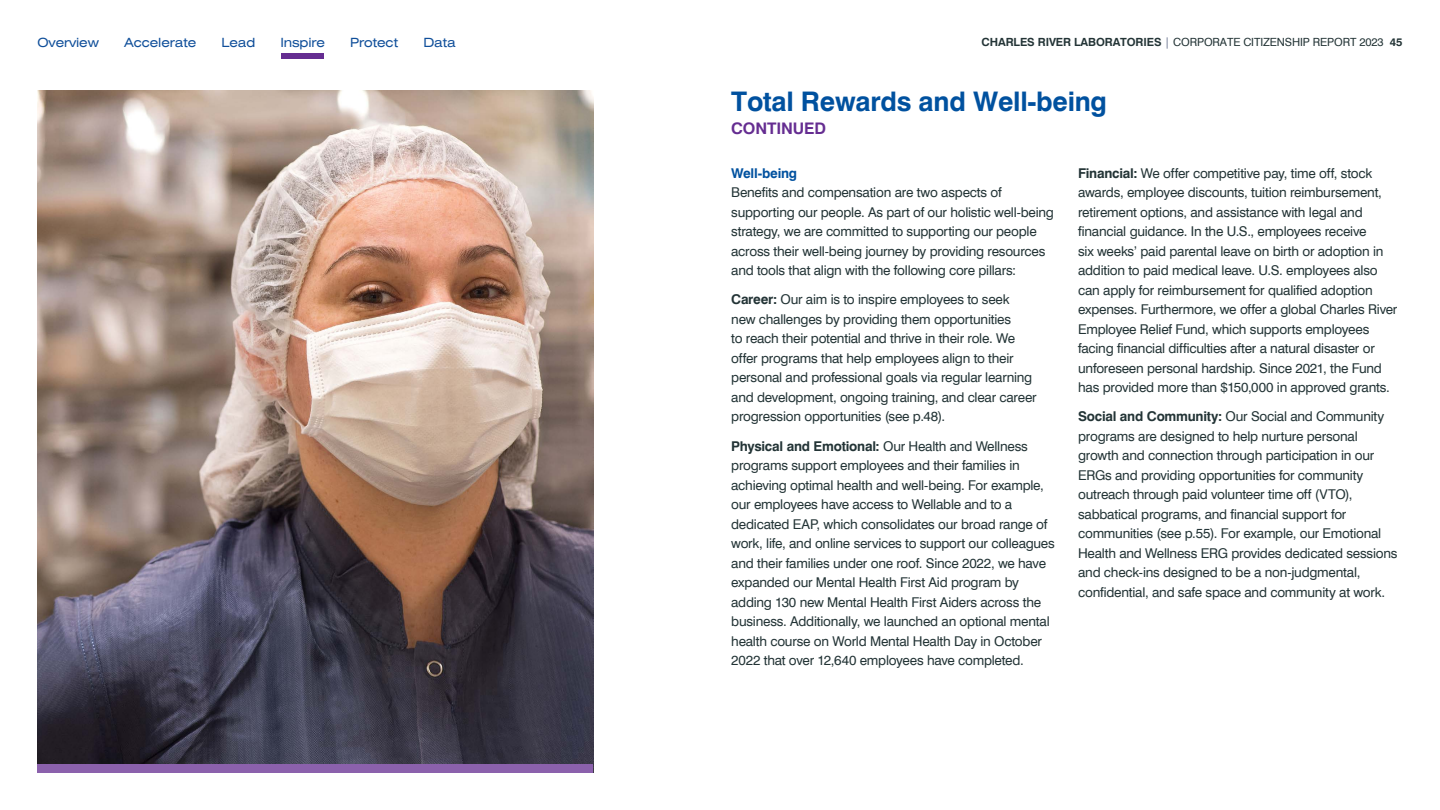
<style>
.page{position:relative;width:1440px;height:810px;background:#fff}
.page>*{position:absolute;margin:0;border:0;box-sizing:border-box;transform-origin:0 0}
.t1{font:700 27px "Swiss 721 BT";letter-spacing:-.01em;color:#00519f}
.t2{font:700 15.98px "Swiss 721 BT";letter-spacing:-.01em;color:#652d91}
.t3{font:13.5px/19.5px "Swiss 721 BT";letter-spacing:-.015em;color:#233436}
.t4{font:700 13.5px "Swiss 721 BT";letter-spacing:-.02em;color:#00519f}
.t5{font:expanded 12.75px "Swiss 721 BT";letter-spacing:-.01em;color:#104f9a}
.t6{font:11.25px "Swiss 721 BT";letter-spacing:-.01em;color:#233436}
.t7{font:700 11.25px "Swiss 721 BT";color:#233436}
.s1{font-weight:700}
.s2{font-weight:300;color:#192651}
</style>
<div class="page">
<img style="left:37px;top:90px;width:556px;height:682px">
<div style="left:38px;top:764px;width:555px;height:8px;background:#8b61ac"></div>
<div style="left:281px;top:53px;width:43px;height:5px;background:#652d91"></div>
<p class="t5" style="left:38px;top:35px;width:63px">Overview</p>
<p class="t5" style="left:124px;top:35px;width:74px">Accelerate</p>
<p class="t5" style="left:221px;top:35px;width:35px">Lead</p>
<p class="t5" style="left:280px;top:35px;width:46px">Inspire</p>
<p class="t5" style="left:350px;top:35px;width:50px">Protect</p>
<p class="t5" style="left:423px;top:35px;width:34px">Data</p>
<p class="t6" style="left:982px;top:35px;width:404px"><span class="s1">CHARLES RIVER LABORATORIES</span> <span class="s2">|</span> CORPORATE CITIZENSHIP REPORT 2023</p>
<p class="t7" style="left:1390px;top:35px;width:14px">45</p>
<h1 class="t1" style="left:731px;top:85px;width:377px">Total Rewards and Well-being</h1>
<p class="t2" style="left:731px;top:118px;width:96px">CONTINUED</p>
<p class="t4" style="left:731px;top:165px;width:67px">Well-being</p>
<p class="t3" style="left:731px;top:183px;width:324px">Benefits and compensation are two aspects of supporting our people. As part of our holistic well-being strategy, we are committed to supporting our people across their well-being journey by providing resources and tools that align with the following core pillars:</p>
<p class="t3" style="left:731px;top:290px;width:307px"><span class="s1">Career:</span> Our aim is to inspire employees to seek new challenges by providing them opportunities<br>to reach their potential and thrive in their role. We offer programs that help employees align to their personal and professional goals via regular learning and development, ongoing training, and clear career progression opportunities (see p.48).</p>
<p class="t3" style="left:731px;top:436px;width:325px"><span class="s1">Physical and Emotional:</span> Our Health and Wellness programs support employees and their families in achieving optimal health and well-being. For example, our employees have access to Wellable and to a dedicated EAP, which consolidates our broad range of work, life, and online services to support our colleagues and their families under one roof. Since 2022, we have expanded our Mental Health First Aid program by adding 130 new Mental Health First Aiders across the business. Additionally, we launched an optional mental health course on World Mental Health Day in October 2022 that over 12,640 employees have completed.</p>
<p class="t3" style="left:1078px;top:163px;width:321px"><span class="s1">Financial:</span> We offer competitive pay, time off, stock awards, employee discounts, tuition reimbursement, retirement options, and assistance with legal and financial guidance. In the U.S., employees receive<br>six weeks’ paid parental leave on birth or adoption in addition to paid medical leave. U.S. employees also can apply for reimbursement for qualified adoption expenses. Furthermore, we offer a global Charles River Employee Relief Fund, which supports employees facing financial difficulties after a natural disaster or unforeseen personal hardship. Since 2021, the Fund has provided more than $150,000 in approved grants.</p>
<p class="t3" style="left:1078px;top:407px;width:321px"><span class="s1">Social and Community:</span> Our Social and Community programs are designed to help nurture personal growth and connection through participation in our ERGs and providing opportunities for community outreach through paid volunteer time off (VTO), sabbatical programs, and financial support for communities (see p.55). For example, our Emotional Health and Wellness ERG provides dedicated sessions and check-ins designed to be a non-judgmental, confidential, and safe space and community at work.</p>
</div>
